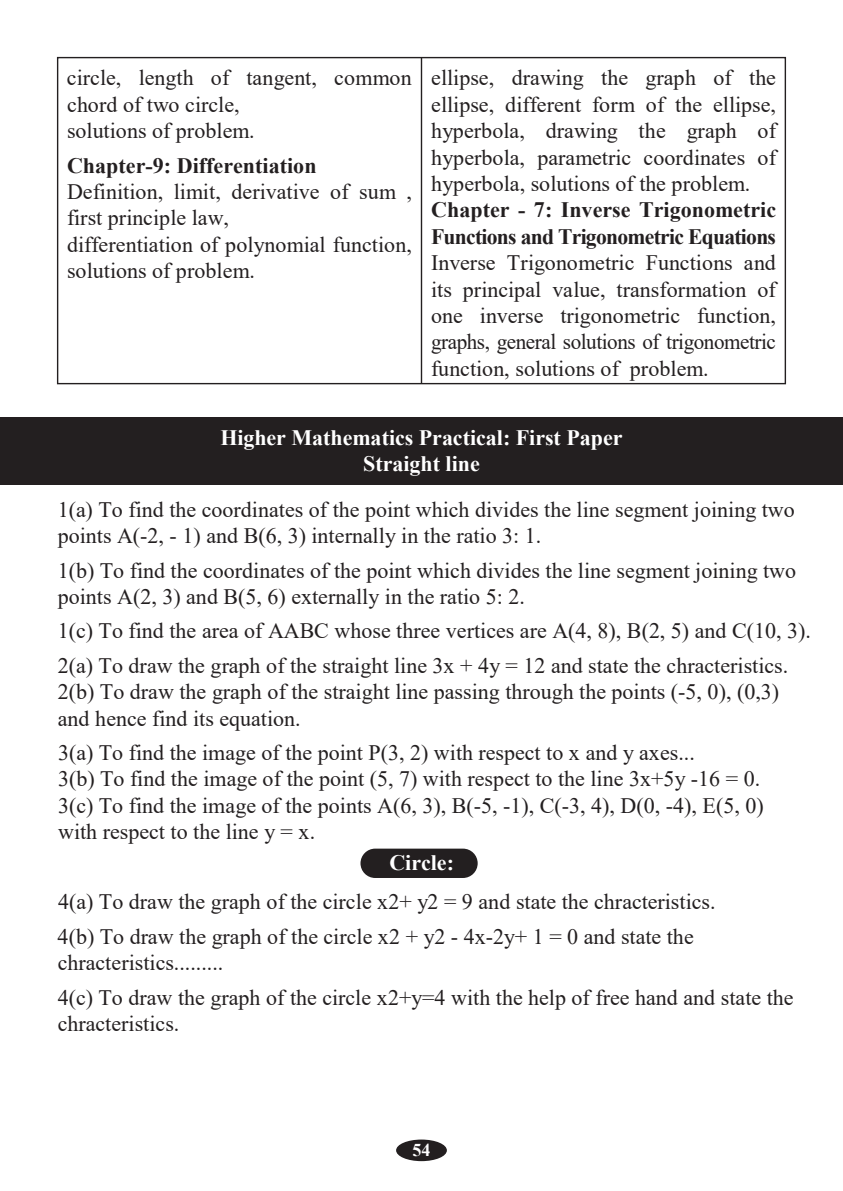
<style>
.page{position:relative;width:843px;height:1191px;background:#fff}
.page>*{position:absolute;margin:0;border:0;box-sizing:border-box;transform-origin:0 0}
.t1{font:22px/26.4px "Times New Roman";color:#231f20}
.t2{font:700 22px/26.4px "Times New Roman";letter-spacing:-.03em;color:#231f20}
.t3{font:700 22px/26.4px "Times New Roman";color:#fff;text-align:center}
.t4{font:700 22px "Times New Roman";color:#231f20}
.t5{font:700 18px "Times New Roman";color:#fff}
</style>
<div class="page">
<div style="left:360px;top:849px;width:117px;height:29px;background:#231f20;border-radius:15px"></div>
<div style="left:0;top:417px;width:842px;height:67px;background:#231f20"></div>
<hr style="left:420px;top:58px;width:2px;height:326px;background:#231f20">
<div style="left:396px;top:1139px;width:51px;height:22px;background:#231f20;border-radius:50%"></div>
<p class="t1" style="left:67px;top:64px;width:346px">circle, length of tangent, common chord of two circle,<br>solutions of problem.</p>
<p class="t4" style="left:67px;top:149px;width:251px">Chapter-9: Differentiation</p>
<p class="t1" style="left:67px;top:178px;width:346px">Definition, limit, derivative of sum , first principle law,<br>differentiation of polynomial function, solutions of problem.</p>
<p class="t1" style="left:431px;top:64px;width:346px;text-align:justify">ellipse, drawing the graph of the ellipse, different form of the ellipse, hyperbola, drawing the graph of hyperbola, parametric coordinates of hyperbola, solutions of the problem.</p>
<p class="t2" style="left:431px;top:196px;width:346px">Chapter - 7: Inverse Trigonometric<br>Functions and Trigonometric Equations</p>
<p class="t1" style="left:431px;top:249px;width:346px;text-align:justify">Inverse Trigonometric Functions and its principal value, transformation of one inverse trigonometric function, graphs, general solutions of trigonometric function, solutions of problem.</p>
<p class="t3" style="left:220px;top:424px;width:404px">Higher Mathematics Practical: First Paper<br>Straight line</p>
<p class="t1" style="left:58px;top:495px;width:738px">1(a) To find the coordinates of the point which divides the line segment joining two points A(-2, - 1) and B(6, 3) internally in the ratio 3: 1.</p>
<p class="t1" style="left:58px;top:556px;width:739px">1(b) To find the coordinates of the point which divides the line segment joining two points A(2, 3) and B(5, 6) externally in the ratio 5: 2.</p>
<p class="t1" style="left:58px;top:613px;width:754px;line-height:34.4px">1(c) To find the area of AABC whose three vertices are A(4, 8), B(2, 5) and C(10, 3).<br>2(a) To draw the graph of the straight line 3x + 4y = 12 and state the chracteristics.</p>
<p class="t1" style="left:58px;top:678px;width:722px">2(b) To draw the graph of the straight line passing through the points (-5, 0), (0,3) and hence find its equation.</p>
<p class="t1" style="left:58px;top:739px;width:707px">3(a) To find the image of the point P(3, 2) with respect to x and y axes...<br>3(b) To find the image of the point (5, 7) with respect to the line 3x+5y -16 = 0.<br>3(c) To find the image of the points A(6, 3), B(-5, -1), C(-3, 4), D(0, -4), E(5, 0) with respect to the line y = x.</p>
<p class="t3" style="left:389px;top:849px;width:66px">Circle:</p>
<p class="t1" style="left:58px;top:884px;width:659px;line-height:34.4px">4(a) To draw the graph of the circle x2+ y2 = 9 and state the chracteristics.<br>4(b) To draw the graph of the circle x2 + y2 - 4x-2y+ 1 = 0 and state the</p>
<p class="t1" style="left:58px;top:945px;width:737px;line-height:34.4px">chracteristics.........<br>4(c) To draw the graph of the circle x2+y=4 with the help of free hand and state the</p>
<p class="t1" style="left:58px;top:1010px;width:123px">chracteristics.</p>
<p class="t5" style="left:412px;top:1137px;width:19px">54</p>
</div>
